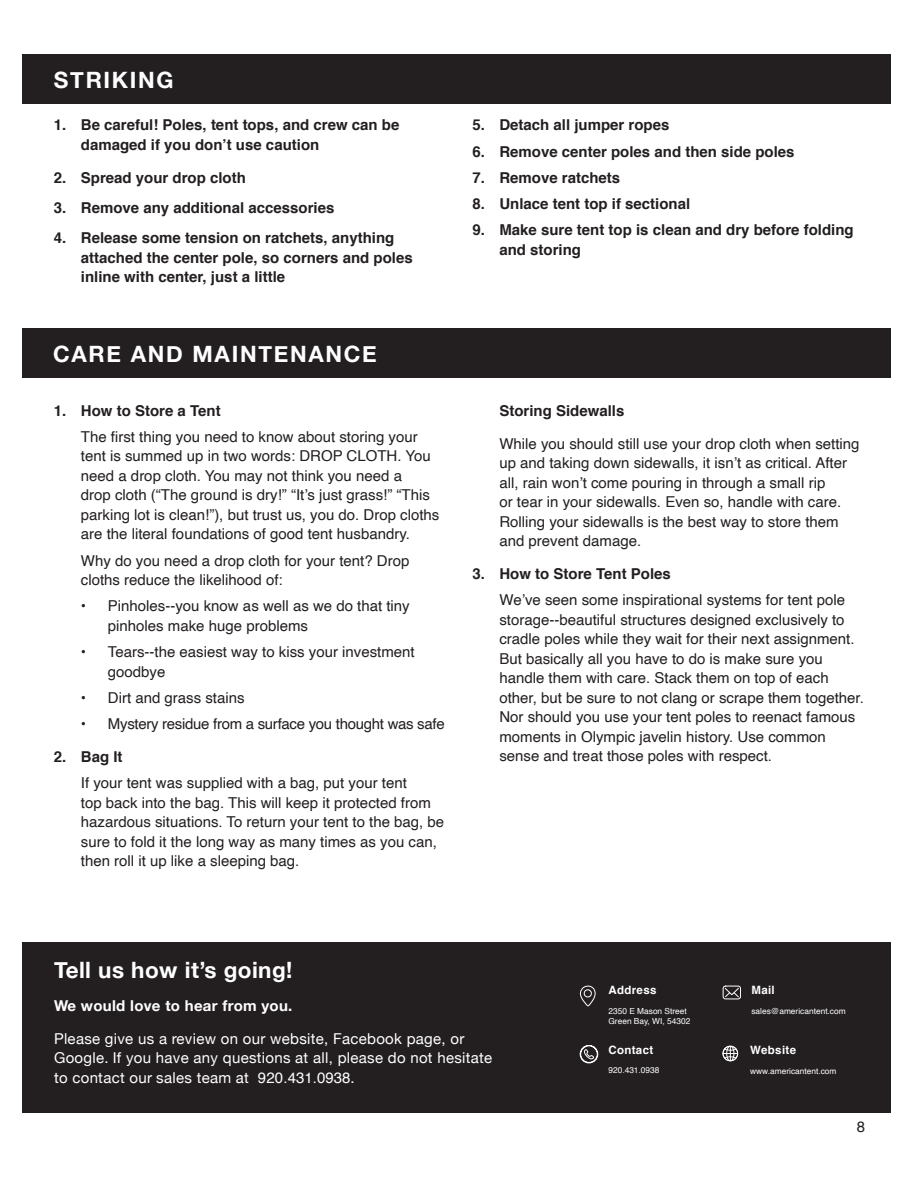
<style>
.page{position:relative;width:918px;height:1188px;background:#fff}
.page>*{position:absolute;margin:0;border:0;box-sizing:border-box;transform-origin:0 0}
.t1{font:700 22.5px "Helvetica Neue";letter-spacing:.075em;color:#fff}
.t2{font:700 22.5px "Helvetica Neue";letter-spacing:.02em;color:#fff}
.t3{font:15px/19.5px "Helvetica";color:#231f20}
.t4{font:700 15px/19.5px "Helvetica";color:#231f20}
.t5{font:15px/19.5px "Helvetica Neue";letter-spacing:.02em;color:#fff}
.t6{font:15px "Helvetica";letter-spacing:-.02em;color:#231f20}
.t7{font:700 15px "Helvetica Neue";letter-spacing:.02em;color:#fff}
.t8{font:700 11.55px "Helvetica";letter-spacing:.03em;color:#fff}
.t9{font:8.4px/10.1px "Helvetica";color:#fff}
.s1{font-family:"Helvetica"}
</style>
<div class="page">
<div style="left:22px;top:328px;width:868px;height:50px;background:#231f20"></div>
<div style="left:23px;top:54px;width:868px;height:50px;background:#231f20"></div>
<div style="left:23px;top:942px;width:868px;height:170px;background:#231f20"></div>
<svg style="left:580px;top:986px;width:16px;height:20px"></svg>
<svg style="left:580px;top:1045px;width:18px;height:18px"></svg>
<svg style="left:723px;top:986px;width:18px;height:13px"></svg>
<svg style="left:723px;top:1046px;width:15px;height:15px"></svg>
<div style="left:723px;top:1046px;width:15px;height:15px;border:1px solid #fff;border-radius:50%"></div>
<h1 class="t1" style="left:54px;top:62px;width:121px">STRIKING</h1>
<p class="t4" style="left:81px;top:116px;width:320px;text-indent:-27px">1. Be careful! Poles, tent tops, and crew can be damaged if you don’t use caution</p>
<p class="t4" style="left:54px;top:168px;width:194px">2. Spread your drop cloth</p>
<p class="t4" style="left:54px;top:198px;width:282px">3. Remove any additional accessories</p>
<p class="t4" style="left:81px;top:229px;width:333px;text-indent:-27px">4. Release some tension on ratchets, anything attached the center pole, so corners and poles inline with center, just a little</p>
<h1 class="t1" style="left:53px;top:337px;width:325px">CARE AND MAINTENANCE</h1>
<p class="t4" style="left:54px;top:401px;width:168px">1. How to Store a Tent</p>
<p class="t3" style="left:81px;top:427px;width:360px">The first thing you need to know about storing your tent is summed up in two words: DROP CLOTH. You need a drop cloth. You may not think you need a<br>drop cloth (“The ground is dry!” “It’s just grass!” “This parking lot is clean!”), but trust us, you do. Drop cloths are the literal foundations of good tent husbandry.</p>
<p class="t3" style="left:81px;top:551px;width:330px">Why do you need a drop cloth for your tent? Drop cloths reduce the likelihood of:</p>
<p class="t3" style="left:108px;top:597px;width:303px;text-indent:-27px">• Pinholes--you know as well as we do that tiny pinholes make huge problems</p>
<p class="t3" style="left:108px;top:643px;width:308px;text-indent:-27px">• Tears--the easiest way to kiss your investment goodbye</p>
<p class="t3" style="left:81px;top:688px;width:165px">• Dirt and grass stains</p>
<p class="t6" style="left:81px;top:712px;width:365px">• Mystery residue from a surface you thought was safe</p>
<p class="t4" style="left:54px;top:747px;width:70px">2. Bag It</p>
<p class="t3" style="left:81px;top:774px;width:365px">If your tent was supplied with a bag, put your tent<br>top back into the bag. This will keep it protected from hazardous situations. To return your tent to the bag, be sure to fold it the long way as many times as you can, then roll it up like a sleeping bag.</p>
<p class="t4" style="left:472px;top:116px;width:199px">5. Detach all jumper ropes</p>
<p class="t4" style="left:472px;top:142px;width:324px">6. Remove center poles and then side poles</p>
<p class="t4" style="left:472px;top:168px;width:149px">7. Remove ratchets</p>
<p class="t4" style="left:472px;top:194px;width:219px">8. Unlace tent top if sectional</p>
<p class="t4" style="left:499px;top:221px;width:356px;text-indent:-27px">9. Make sure tent top is clean and dry before folding and storing</p>
<p class="t4" style="left:499px;top:401px;width:127px">Storing Sidewalls</p>
<p class="t3" style="left:499px;top:434px;width:362px">While you should still use your drop cloth when setting up and taking down sidewalls, it isn’t as critical. After all, rain won’t come pouring in through a small rip<br>or tear in your sidewalls. Even so, handle with care.<br>Rolling your sidewalls is the best way to store them and prevent damage.</p>
<p class="t4" style="left:472px;top:564px;width:200px">3. How to Store Tent Poles</p>
<p class="t3" style="left:499px;top:591px;width:366px">We’ve seen some inspirational systems for tent pole storage--beautiful structures designed exclusively to cradle poles while they wait for their next assignment.<br>But basically all you have to do is make sure you handle them with care. Stack them on top of each other, but be sure to not clang or scrape them together.<br>Nor should you use your tent poles to reenact famous moments in Olympic javelin history. Use common sense and treat those poles with respect.</p>
<h1 class="t2" style="left:54px;top:952px;width:240px">Tell us how it’s going!</h1>
<p class="t7" style="left:54px;top:994px;width:240px">We would love to hear from you.</p>
<p class="t5" style="left:54px;top:1029px;width:440px">Please give us a review on our website, Facebook page, or<br>Google. If you have any questions at all, please do not hesitate to contact our sales team at <span class="s1">920.431.0938</span>.</p>
<p class="t8" style="left:608px;top:981px;width:50px">Address</p>
<p class="t9" style="left:608px;top:1006px;width:83px">2350 E Mason Street<br>Green Bay, WI, 54302</p>
<p class="t8" style="left:608px;top:1040px;width:46px">Contact</p>
<p class="t8" style="left:751px;top:981px;width:25px">Mail</p>
<p class="t9" style="left:751px;top:1006px;width:96px">sales@americantent.com</p>
<p class="t8" style="left:750px;top:1041px;width:47px">Website</p>
<p class="t9" style="left:608px;top:1066px;width:53px">920.431.0938</p>
<p class="t9" style="left:750px;top:1066px;width:88px">www.americantent.com</p>
<p class="t3" style="left:857px;top:1117px;width:10px">8</p>
</div>
